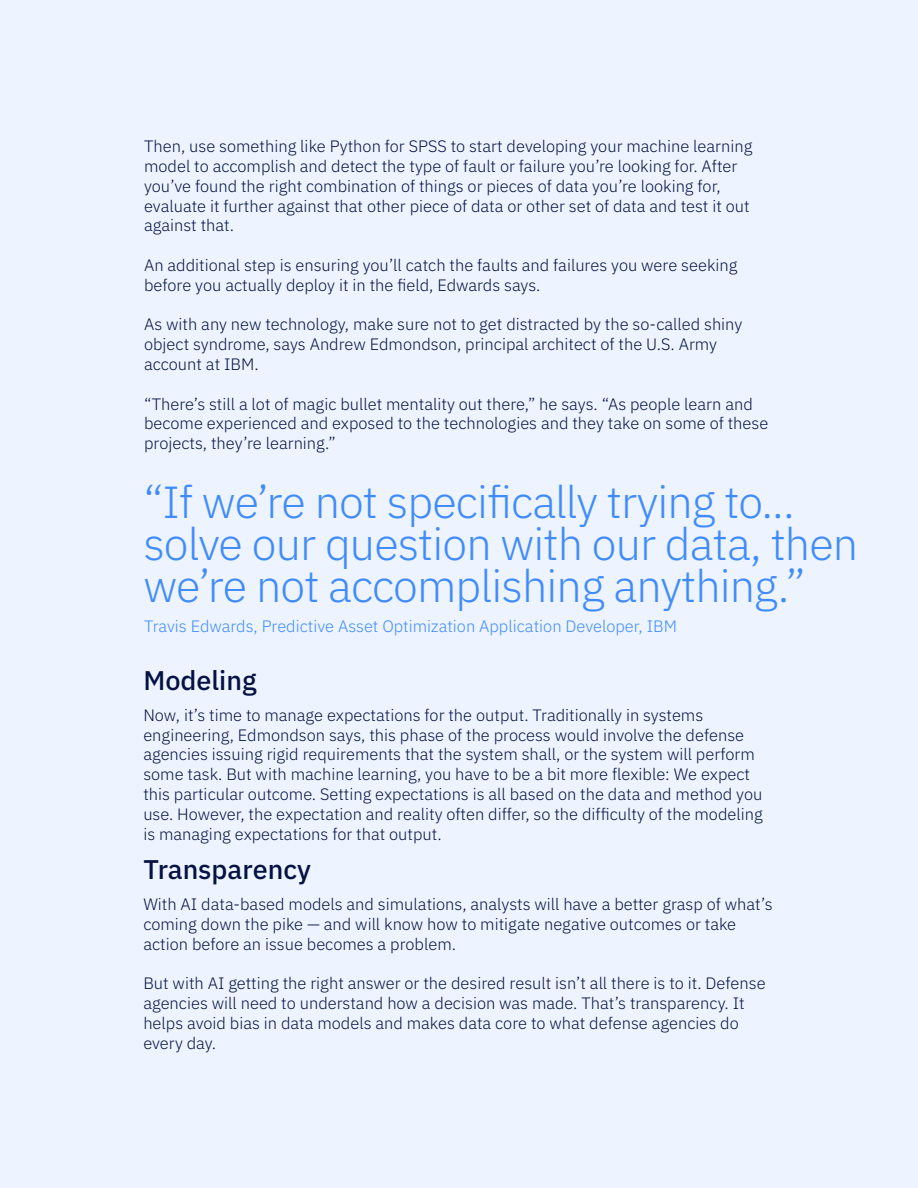
<style>
.page{position:relative;width:918px;height:1188px;background:#edf4ff}
.page>*{position:absolute;margin:0;border:0;box-sizing:border-box;transform-origin:0 0}
.t1{font:300 45px/42px "IBM Plex Sans";letter-spacing:-.02em;color:#408bfc}
.t2{font:500 27px "IBM Plex Sans";color:#051243}
.t3{font:300 16.5px/19.8px "IBM Plex Sans";color:#051243}
.t4{font:300 16.5px "IBM Plex Sans";color:#408bfc}
</style>
<div class="page">
<p class="t3" style="left:144px;top:135px;width:610px">Then, use something like Python for SPSS to start developing your machine learning model to accomplish and detect the type of fault or failure you’re looking for. After you’ve found the right combination of things or pieces of data you’re looking for, evaluate it further against that other piece of data or other set of data and test it out against that.</p>
<p class="t3" style="left:144px;top:254px;width:595px">An additional step is ensuring you’ll catch the faults and failures you were seeking before you actually deploy it in the field, Edwards says.</p>
<p class="t3" style="left:144px;top:313px;width:600px">As with any new technology, make sure not to get distracted by the so-called shiny object syndrome, says Andrew Edmondson, principal architect of the U.S. Army account at IBM.</p>
<p class="t3" style="left:144px;top:392px;width:626px">“There’s still a lot of magic bullet mentality out there,” he says. “As people learn and become experienced and exposed to the technologies and they take on some of these projects, they’re learning.”</p>
<h1 class="t1" style="left:143px;top:477px;width:716px">“If we’re not specifically trying to... solve our question with our data, then we’re not accomplishing anything.”</h1>
<p class="t4" style="left:144px;top:614px;width:534px">Travis Edwards, Predictive Asset Optimization Application Developer, IBM</p>
<h2 class="t2" style="left:143px;top:659px;width:115px">Modeling</h2>
<p class="t3" style="left:143px;top:704px;width:621px">Now, it’s time to manage expectations for the output. Traditionally in systems engineering, Edmondson says, this phase of the process would involve the defense agencies issuing rigid requirements that the system shall, or the system will perform some task. But with machine learning, you have to be a bit more flexible: We expect this particular outcome. Setting expectations is all based on the data and method you use. However, the expectation and reality often differ, so the difficulty of the modeling is managing expectations for that output.</p>
<h2 class="t2" style="left:143px;top:848px;width:169px">Transparency</h2>
<p class="t3" style="left:143px;top:893px;width:631px">With AI data-based models and simulations, analysts will have a better grasp of what’s coming down the pike — and will know how to mitigate negative outcomes or take action before an issue becomes a problem.</p>
<p class="t3" style="left:143px;top:972px;width:624px">But with AI getting the right answer or the desired result isn’t all there is to it. Defense agencies will need to understand how a decision was made. That’s transparency. It helps avoid bias in data models and makes data core to what defense agencies do every day.</p>
</div>
